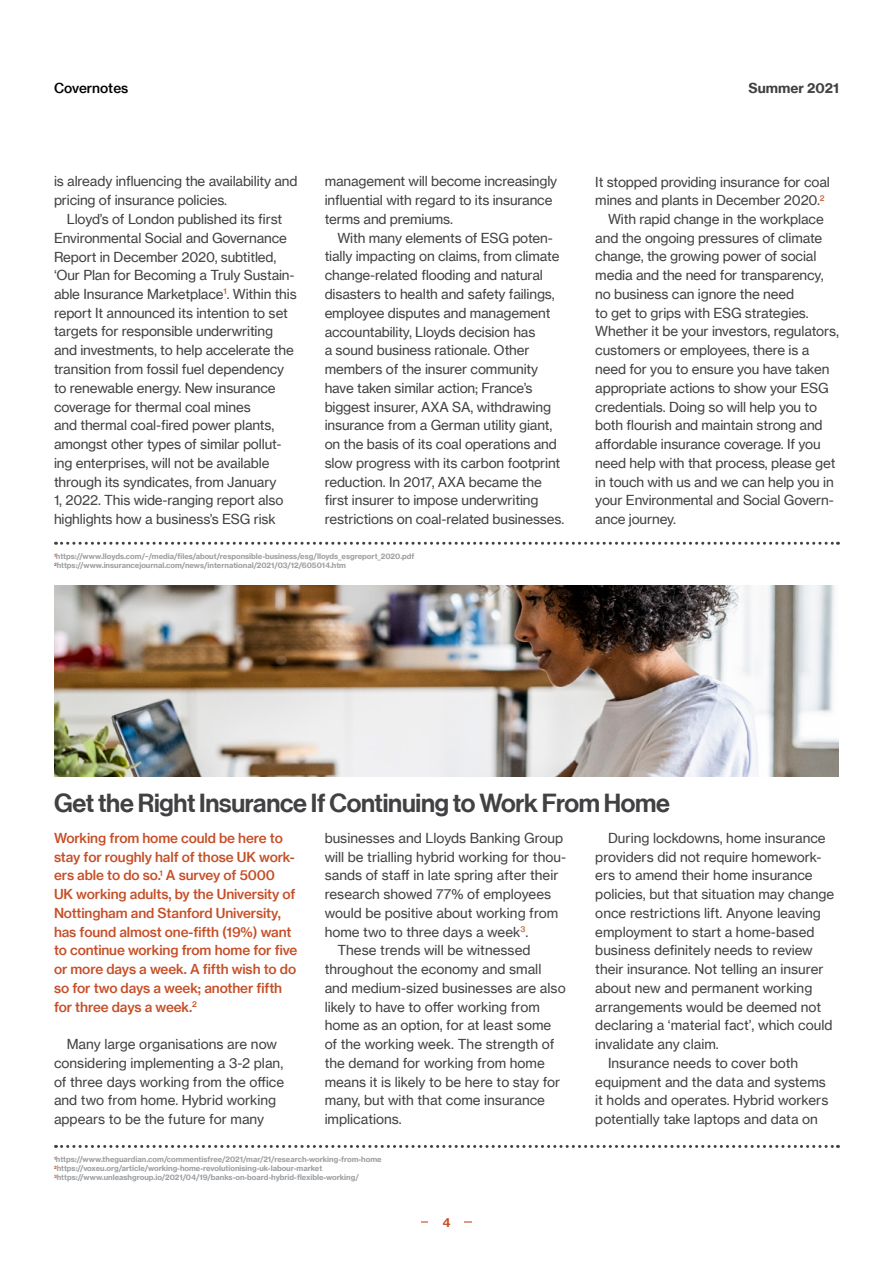
<style>
.page{position:relative;width:893px;height:1263px;background:#fff}
.page>*{position:absolute;margin:0;border:0;box-sizing:border-box;transform-origin:0 0}
.t1{font:25.5px "N Haas Grotesk DS Pro 65 Md";letter-spacing:-.01em;color:#414042}
.t2{font:13.5px/18.8px "N Haas Grotesk TX Pro 55 Rg";letter-spacing:-.01em;color:#414042}
.t3{font:13.5px/18.8px "N Haas Grotesk TX Pro 65 Md";letter-spacing:-.01em;color:#c64e26}
.t4{font:13.5px "N Haas Grotesk TX Pro 65 Md";color:#000}
.t5{font:13.5px "N Haas Grotesk TX Pro 75 Bd";color:#414042}
.t6{font:12px "N Haas Grotesk TX Pro 75 Bd";color:#c64e26}
.t7{font:7.5px/9px "N Haas Grotesk TX Pro 75 Bd";color:#9d9fa2}
</style>
<div class="page">
<hr style="left:421px;top:1221px;width:51px;height:1px;background:#c64e26">
<div style="left:429px;top:1181px;width:35px;height:82px;background:#fff"></div>
<svg style="left:56px;top:1145px;width:782px;height:3px"></svg>
<svg style="left:56px;top:542px;width:782px;height:3px"></svg>
<img style="left:54px;top:586px;width:785px;height:190px">
<p class="t4" style="left:54px;top:79px;width:76px">Covernotes</p>
<p class="t5" style="left:748px;top:79px;width:92px">Summer 2021</p>
<p class="t2" style="left:54px;top:172px;width:245px">is already influencing the availability and pricing of insurance policies.</p>
<p class="t2" style="left:54px;top:210px;width:244px;text-indent:13px">Lloyd’s of London published its first Environmental Social and Governance Report in December 2020, subtitled, ‘Our Plan for Becoming a Truly Sustain&shy;able Insurance Marketplace<sup>1</sup>. Within this report It announced its intention to set targets for responsible underwriting and investments, to help accelerate the transition from fossil fuel dependency to renewable energy. New insurance coverage for thermal coal mines<br>and thermal coal-fired power plants, amongst other types of similar pollut&shy;ing enterprises, will not be available through its syndicates, from January<br>1, 2022. This wide-ranging report also highlights how a business’s ESG risk</p>
<p class="t2" style="left:325px;top:172px;width:234px">management will become increasingly influential with regard to its insurance terms and premiums.</p>
<p class="t2" style="left:325px;top:228px;width:241px;text-indent:13px">With many elements of ESG poten&shy;tially impacting on claims, from climate change-related flooding and natural disasters to health and safety failings, employee disputes and management accountability, Lloyds decision has<br>a sound business rationale. Other members of the insurer community have taken similar action; France’s biggest insurer, AXA SA, withdrawing insurance from a German utility giant, on the basis of its coal operations and slow progress with its carbon footprint reduction. In 2017, AXA became the first insurer to impose underwriting restrictions on coal-related businesses.</p>
<p class="t7" style="left:54px;top:552px;width:362px"><sup>1</sup>https://www.lloyds.com/~/media/files/about/responsible-business/esg/lloyds_esgreport_2020.pdf<br><sup>2</sup>https://www.insurancejournal.com/news/international/2021/03/12/605014.htm</p>
<p class="t2" style="left:595px;top:172px;width:236px">It stopped providing insurance for coal</p>
<p class="t2" style="left:595px;top:191px;width:231px">mines and plants in December 2020.<sup>2</sup></p>
<p class="t2" style="left:608px;top:210px;width:217px">With rapid change in the workplace</p>
<p class="t2" style="left:595px;top:228px;width:229px">and the ongoing pressures of climate</p>
<p class="t2" style="left:595px;top:247px;width:223px">change, the growing power of social</p>
<p class="t2" style="left:595px;top:266px;width:230px">media and the need for transparency,</p>
<p class="t2" style="left:595px;top:285px;width:200px">no business can ignore the need</p>
<p class="t2" style="left:595px;top:303px;width:215px">to get to grips with ESG strategies.</p>
<p class="t2" style="left:595px;top:322px;width:245px">Whether it be your investors, regulators,</p>
<p class="t2" style="left:595px;top:341px;width:216px">customers or employees, there is a</p>
<p class="t2" style="left:595px;top:360px;width:236px">need for you to ensure you have taken</p>
<p class="t2" style="left:595px;top:378px;width:235px">appropriate actions to show your ESG</p>
<p class="t2" style="left:595px;top:397px;width:223px">credentials. Doing so will help you to</p>
<p class="t2" style="left:595px;top:416px;width:229px">both flourish and maintain strong and</p>
<p class="t2" style="left:595px;top:435px;width:227px">affordable insurance coverage. If you</p>
<p class="t2" style="left:595px;top:453px;width:242px">need help with that process, please get</p>
<p class="t2" style="left:595px;top:472px;width:240px">in touch with us and we can help you in</p>
<p class="t2" style="left:595px;top:491px;width:240px">your Environmental and Social Govern-</p>
<p class="t2" style="left:595px;top:510px;width:82px">ance journey.</p>
<h1 class="t1" style="left:54px;top:788px;width:618px">Get the Right Insurance If Continuing to Work From Home</h1>
<p class="t2" style="left:325px;top:828px;width:240px">businesses and Lloyds Banking Group</p>
<p class="t2" style="left:325px;top:847px;width:243px">will be trialling hybrid working for thou-</p>
<p class="t2" style="left:325px;top:866px;width:235px">sands of staff in late spring after their</p>
<p class="t2" style="left:325px;top:885px;width:228px">research showed 77% of employees</p>
<p class="t2" style="left:325px;top:903px;width:235px">would be positive about working from</p>
<p class="t2" style="left:325px;top:922px;width:205px">home two to three days a week<sup>3</sup>.</p>
<p class="t2" style="left:337px;top:941px;width:195px">These trends will be witnessed</p>
<p class="t2" style="left:325px;top:960px;width:218px">throughout the economy and small</p>
<p class="t2" style="left:325px;top:978px;width:242px">and medium-sized businesses are also</p>
<p class="t2" style="left:325px;top:997px;width:217px">likely to have to offer working from</p>
<p class="t2" style="left:325px;top:1016px;width:228px">home as an option, for at least some</p>
<p class="t2" style="left:325px;top:1035px;width:231px">of the working week. The strength of</p>
<p class="t2" style="left:325px;top:1053px;width:222px">the demand for working from home</p>
<p class="t2" style="left:325px;top:1072px;width:237px">means it is likely to be here to stay for</p>
<p class="t2" style="left:325px;top:1091px;width:222px">many, but with that come insurance</p>
<p class="t2" style="left:325px;top:1110px;width:79px">implications.</p>
<p class="t3" style="left:54px;top:828px;width:245px">Working from home could be here to stay for roughly half of those UK work&shy;ers able to do so.<sup>1</sup> A survey of 5000<br>UK working adults, by the University of Nottingham and Stanford University, has found almost one-fifth (19%) want to continue working from home for five or more days a week. A fifth wish to do so for two days a week; another fifth for three days a week.<sup>2</sup></p>
<p class="t2" style="left:54px;top:1035px;width:232px;text-indent:13px">Many large organisations are now considering implementing a 3-2 plan, of three days working from the office and two from home. Hybrid working appears to be the future for many</p>
<p class="t2" style="left:608px;top:828px;width:219px">During lockdowns, home insurance</p>
<p class="t2" style="left:595px;top:847px;width:228px">providers did not require homework-</p>
<p class="t2" style="left:595px;top:866px;width:219px">ers to amend their home insurance</p>
<p class="t2" style="left:595px;top:885px;width:241px">policies, but that situation may change</p>
<p class="t2" style="left:595px;top:903px;width:227px">once restrictions lift. Anyone leaving</p>
<p class="t2" style="left:595px;top:922px;width:221px">employment to start a home-based</p>
<p class="t2" style="left:595px;top:941px;width:219px">business definitely needs to review</p>
<p class="t2" style="left:595px;top:960px;width:230px">their insurance. Not telling an insurer</p>
<p class="t2" style="left:595px;top:978px;width:219px">about new and permanent working</p>
<p class="t2" style="left:595px;top:997px;width:227px">arrangements would be deemed not</p>
<p class="t2" style="left:595px;top:1016px;width:239px">declaring a ‘material fact’, which could</p>
<p class="t2" style="left:595px;top:1035px;width:125px">invalidate any claim.</p>
<p class="t2" style="left:608px;top:1053px;width:192px">Insurance needs to cover both</p>
<p class="t2" style="left:595px;top:1072px;width:232px">equipment and the data and systems</p>
<p class="t2" style="left:595px;top:1091px;width:235px">it holds and operates. Hybrid workers</p>
<p class="t2" style="left:595px;top:1110px;width:224px">potentially take laptops and data on</p>
<p class="t7" style="left:54px;top:1155px;width:329px"><sup>1</sup>https://www.theguardian.com/commentisfree/2021/mar/21/research-working-from-home<br><sup>2</sup>https://voxeu.org/article/working-home-revolutionising-uk-labour-market<br><sup>3</sup>https://www.unleashgroup.io/2021/04/19/banks-on-board-hybrid-flexible-working/</p>
<p class="t6" style="left:443px;top:1215px;width:9px">4</p>
</div>
